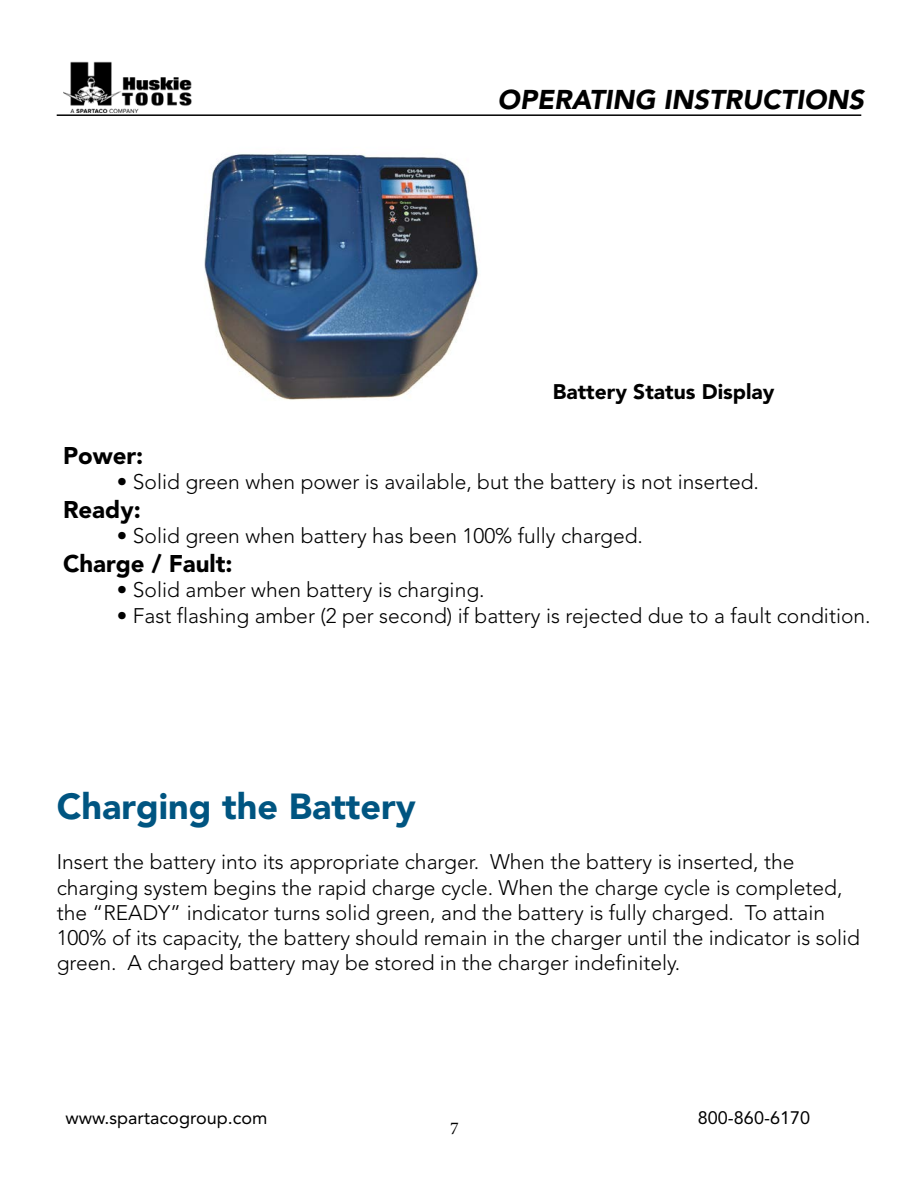
<style>
.page{position:relative;width:918px;height:1188px;background:#fff}
.page>*{position:absolute;margin:0;border:0;box-sizing:border-box;transform-origin:0 0}
.t1{font:900 36px "Avenir";color:#005581}
.t2{font:italic 900 27px "Avenir";color:#000}
.t3{font:900 24px "Avenir";color:#000}
.t4{font:300 21px/25.2px "Avenir";color:#000}
.t5{font:900 21px "Avenir";color:#000}
.t6{font:18px "Avenir";color:#000}
.t7{font:18px "Minion Pro";color:#000}
</style>
<div class="page">
<img style="left:63px;top:61px;width:129px;height:52px">
<hr style="left:57px;top:114px;width:804px;height:2px;background:#000">
<img style="left:204px;top:153px;width:274px;height:247px">
<p class="t2" style="left:498px;top:84px;width:368px">OPERATING INSTRUCTIONS</p>
<p class="t5" style="left:553px;top:383px;width:223px">Battery Status Display</p>
<p class="t3" style="left:63px;top:446px;width:82px">Power:</p>
<p class="t4" style="left:117px;top:471px;width:643px">• Solid green when power is available, but the battery is not inserted.</p>
<p class="t3" style="left:63px;top:500px;width:79px">Ready:</p>
<p class="t4" style="left:117px;top:525px;width:528px">• Solid green when battery has been 100% fully charged.</p>
<p class="t3" style="left:63px;top:554px;width:171px">Charge / Fault:</p>
<p class="t4" style="left:117px;top:579px;width:369px">• Solid amber when battery is charging.</p>
<p class="t4" style="left:117px;top:604px;width:755px">• Fast flashing amber (2 per second) if battery is rejected due to a fault condition.</p>
<h1 class="t1" style="left:57px;top:792px;width:361px">Charging the Battery</h1>
<p class="t4" style="left:57px;top:851px;width:805px">Insert the battery into its appropriate charger. When the battery is inserted, the charging system begins the rapid charge cycle. When the charge cycle is completed, the “READY” indicator turns solid green, and the battery is fully charged. To attain 100% of its capacity, the battery should remain in the charger until the indicator is solid green. A charged battery may be stored in the charger indefinitely.</p>
<p class="t6" style="left:66px;top:1111px;width:203px">www.spartacogroup.com</p>
<p class="t6" style="left:698px;top:1111px;width:114px">800-860-6170</p>
<p class="t7" style="left:450px;top:1121px;width:10px">7</p>
</div>
